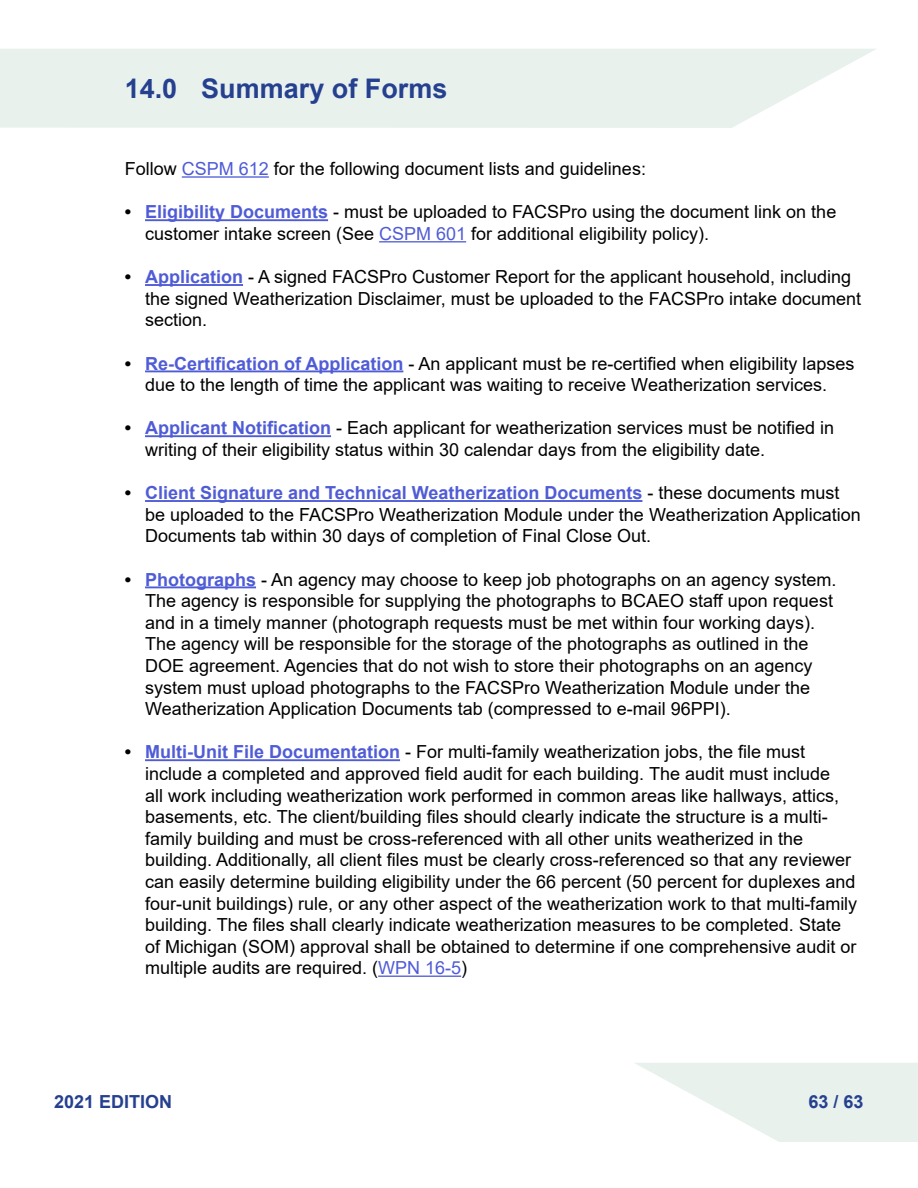
<style>
.page{position:relative;width:918px;height:1188px;background:#fff}
.page>*{position:absolute;margin:0;border:0;box-sizing:border-box;transform-origin:0 0}
.t1{font:700 27px "Arial";color:#25408f}
.t2{font:18px/21.6px "Arial";color:#000}
.t3{font:700 18px "Arial";color:#25408f}
.s1{color:#4f5cd6}
.s2{font-weight:700}
.s3{font-weight:700;color:#4f5cd6}
</style>
<div class="page">
<hr style="left:182px;top:176px;width:87px;height:2px;background:#4f5cd6">
<hr style="left:145px;top:219px;width:183px;height:2px;background:#4f5cd6">
<hr style="left:379px;top:241px;width:87px;height:1px;background:#4f5cd6">
<hr style="left:145px;top:284px;width:98px;height:2px;background:#4f5cd6">
<hr style="left:145px;top:370px;width:258px;height:2px;background:#4f5cd6">
<hr style="left:145px;top:435px;width:186px;height:2px;background:#4f5cd6">
<hr style="left:145px;top:500px;width:497px;height:2px;background:#4f5cd6">
<hr style="left:145px;top:586px;width:111px;height:2px;background:#4f5cd6">
<hr style="left:145px;top:759px;width:255px;height:2px;background:#4f5cd6">
<hr style="left:378px;top:976px;width:83px;height:1px;background:#4f5cd6">
<svg style="left:635px;top:1063px;width:283px;height:79px"></svg>
<svg style="left:0;top:49px;width:876px;height:79px;background:#eaf2ee"></svg>
<h1 class="t1" style="left:125px;top:70px;width:324px">14.0 Summary of Forms</h1>
<p class="t2" style="left:125px;top:158px;width:523px">Follow <span class="s1">CSPM 612</span> for the following document lists and guidelines:</p>
<p class="t2" style="left:145px;top:201px;width:693px;text-indent:-20px"><span class="s2">•</span> <span class="s3">Eligibility Documents</span> - must be uploaded to FACSPro using the document link on the customer intake screen (See <span class="s1">CSPM 601</span> for additional eligibility policy).</p>
<p class="t2" style="left:145px;top:266px;width:718px;text-indent:-20px"><span class="s2">•</span> <span class="s3">Application</span> - A signed FACSPro Customer Report for the applicant household, including the signed Weatherization Disclaimer, must be uploaded to the FACSPro intake document section.</p>
<p class="t2" style="left:125px;top:352px;width:731px;text-align:center"><span class="s2">•</span> <span class="s3">Re-Certification of Application</span> - An applicant must be re-certified when eligibility lapses due to the length of time the applicant was waiting to receive Weatherization services.</p>
<p class="t2" style="left:145px;top:417px;width:691px;text-indent:-20px"><span class="s2">•</span> <span class="s3">Applicant Notification</span> - Each applicant for weatherization services must be notified in writing of their eligibility status within 30 calendar days from the eligibility date.</p>
<p class="t2" style="left:145px;top:482px;width:717px;text-indent:-20px"><span class="s2">•</span> <span class="s3">Client Signature and Technical Weatherization Documents</span> - these documents must be uploaded to the FACSPro Weatherization Module under the Weatherization Application<br>Documents tab within 30 days of completion of Final Close Out.</p>
<p class="t2" style="left:145px;top:568px;width:693px;text-indent:-20px"><span class="s2">•</span> <span class="s3">Photographs</span> - An agency may choose to keep job photographs on an agency system.<br>The agency is responsible for supplying the photographs to BCAEO staff upon request and in a timely manner (photograph requests must be met within four working days).<br>The agency will be responsible for the storage of the photographs as outlined in the DOE agreement. Agencies that do not wish to store their photographs on an agency system must upload photographs to the FACSPro Weatherization Module under the Weatherization Application Documents tab (compressed to e-mail 96PPI).</p>
<p class="t2" style="left:145px;top:741px;width:714px;text-indent:-20px"><span class="s2">•</span> <span class="s3">Multi-Unit File Documentation</span> - For multi-family weatherization jobs, the file must include a completed and approved field audit for each building. The audit must include<br>all work including weatherization work performed in common areas like hallways, attics, basements, etc. The client/building files should clearly indicate the structure is a multi&shy;family building and must be cross-referenced with all other units weatherized in the building. Additionally, all client files must be clearly cross-referenced so that any reviewer can easily determine building eligibility under the 66 percent (50 percent for duplexes and four-unit buildings) rule, or any other aspect of the weatherization work to that multi-family building. The files shall clearly indicate weatherization measures to be completed. State of Michigan (SOM) approval shall be obtained to determine if one comprehensive audit or multiple audits are required. (<span class="s1">WPN 16-5</span>)</p>
<p class="t3" style="left:54px;top:1089px;width:120px">2021 EDITION</p>
<p class="t3" style="left:808px;top:1089px;width:57px">63 / 63</p>
</div>
